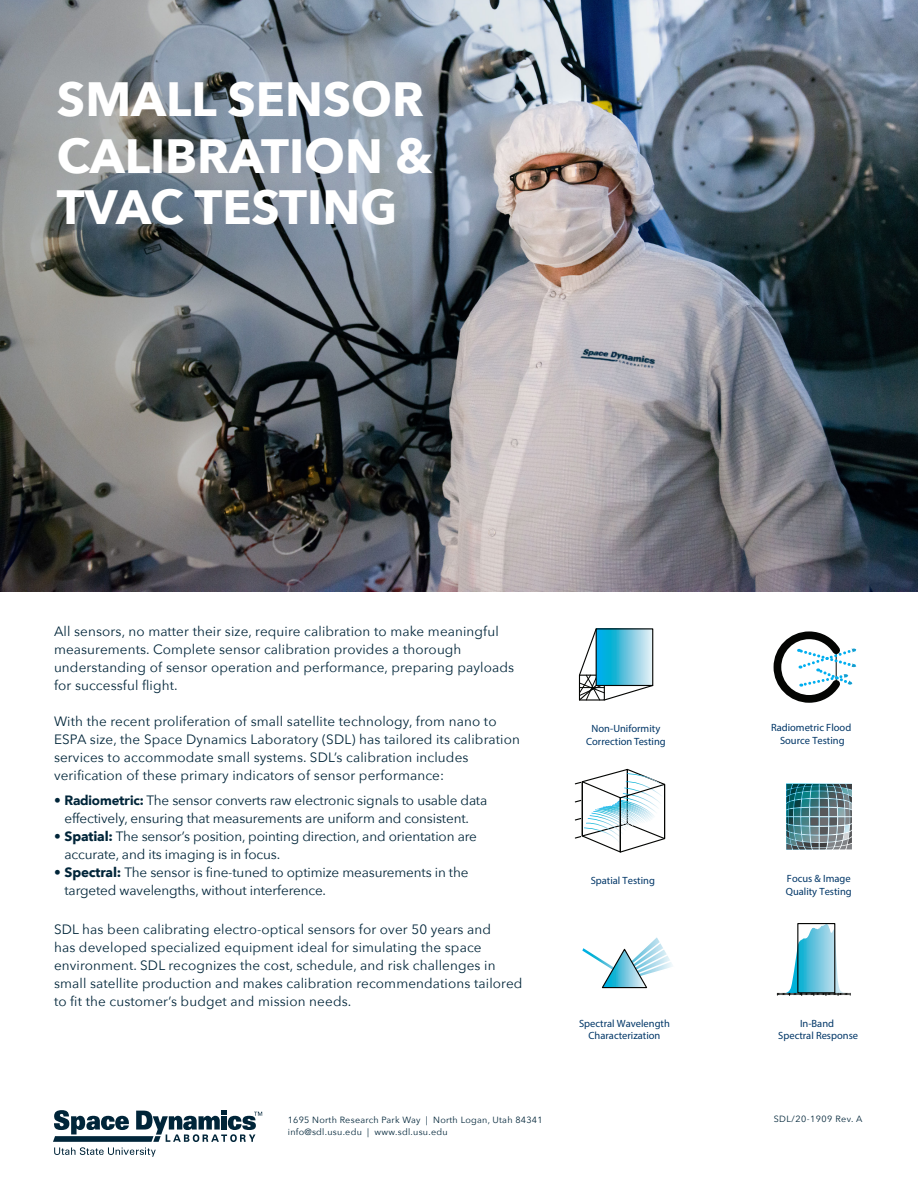
<style>
.page{position:relative;width:918px;height:1188px;background:#fff}
.page>*{position:absolute;margin:0;border:0;box-sizing:border-box;transform-origin:0 0}
.T1_Title__Bold__32pt{font:700 48px/51px "Avenir Next";color:#fff}
.Paragraph__Reg__9pt{font:13.5px/18px "Avenir Next";letter-spacing:.01em;color:#002539}
.Paragraph__Reg__9pt-2{font:13.5px/18px "Avenir Next";letter-spacing:-.01em;color:#002539}
.t1{font:10.5px/12.6px "Myriad Pro";color:#003667;text-align:center}
.Document_Number__6pt{font:9px/12px "Avenir Next";letter-spacing:.03em;color:#002539}
.Document_Number__6pt-2{font:9px "Avenir Next";letter-spacing:.05em;color:#002539}
.s1{font-family:"Avenir";font-weight:900}
.s2{font-weight:700}
</style>
<div class="page">
<svg style="left:53px;top:1110px;width:209px;height:47px"></svg>
<img style="left:0;top:0;width:918px;height:592px">
<svg style="left:574px;top:768px;width:92px;height:85px"></svg>
<img style="left:786px;top:784px;width:66px;height:65px">
<svg style="left:582px;top:937px;width:91px;height:52px"></svg>
<svg style="left:773px;top:631px;width:83px;height:72px"></svg>
<svg style="left:777px;top:924px;width:74px;height:71px"></svg>
<svg style="left:578px;top:628px;width:76px;height:73px"></svg>
<p class="T1_Title__Bold__32pt" style="left:57px;top:72px;width:369px">SMALL SENSOR</p>
<p class="T1_Title__Bold__32pt" style="left:57px;top:130px;width:377px">CALIBRATION &amp;<br>TVAC TESTING</p>
<p class="Paragraph__Reg__9pt" style="left:54px;top:622px;width:462px">All sensors, no matter their size, require calibration to make meaningful measurements. Complete sensor calibration provides a thorough understanding of sensor operation and performance, preparing payloads for successful flight.</p>
<p class="Paragraph__Reg__9pt" style="left:54px;top:712px;width:467px">With the recent proliferation of small satellite technology, from nano to ESPA size, the Space Dynamics Laboratory (SDL) has tailored its calibration services to accommodate small systems. SDL’s calibration includes verification of these primary indicators of sensor performance:</p>
<p class="Paragraph__Reg__9pt-2" style="left:54px;top:791px;width:435px;text-align:center">• <span class="s1">Radiometric:</span> The sensor converts raw electronic signals to usable data effectively, ensuring that measurements are uniform and consistent.</p>
<p class="Paragraph__Reg__9pt-2" style="left:64px;top:827px;width:414px;text-indent:-10px"><span class="s2">• Spatial:</span> The sensor’s position, pointing direction, and orientation are accurate, and its imaging is in focus.</p>
<p class="Paragraph__Reg__9pt-2" style="left:64px;top:863px;width:406px;text-indent:-10px"><span class="s2">• Spectral:</span> The sensor is fine-tuned to optimize measurements in the targeted wavelengths, without interference.</p>
<p class="Paragraph__Reg__9pt" style="left:54px;top:920px;width:470px">SDL has been calibrating electro-optical sensors for over 50 years and<br>has developed specialized equipment ideal for simulating the space environment. SDL recognizes the cost, schedule, and risk challenges in small satellite production and makes calibration recommendations tailored to fit the customer’s budget and mission needs.</p>
<p class="t1" style="left:586px;top:722px;width:81px">Non-Uniformity<br>Correction Testing</p>
<p class="t1" style="left:771px;top:721px;width:82px">Radiometric Flood<br>Source Testing</p>
<p class="t1" style="left:591px;top:874px;width:66px">Spatial Testing</p>
<p class="t1" style="left:786px;top:872px;width:67px;text-align:left">Focus &amp; Image<br>Quality Testing</p>
<p class="t1" style="left:579px;top:1017px;width:92px">Spectral Wavelength<br>Characterization</p>
<p class="t1" style="left:778px;top:1017px;width:81px">In-Band<br>Spectral Response</p>
<p class="Document_Number__6pt" style="left:288px;top:1113px;width:256px">1695 North Research Park Way | North Logan, Utah 84341 info@sdl.usu.edu | www.sdl.usu.edu</p>
<p class="Document_Number__6pt-2" style="left:774px;top:1111px;width:90px">SDL/20-1909 Rev. A</p>
</div>
